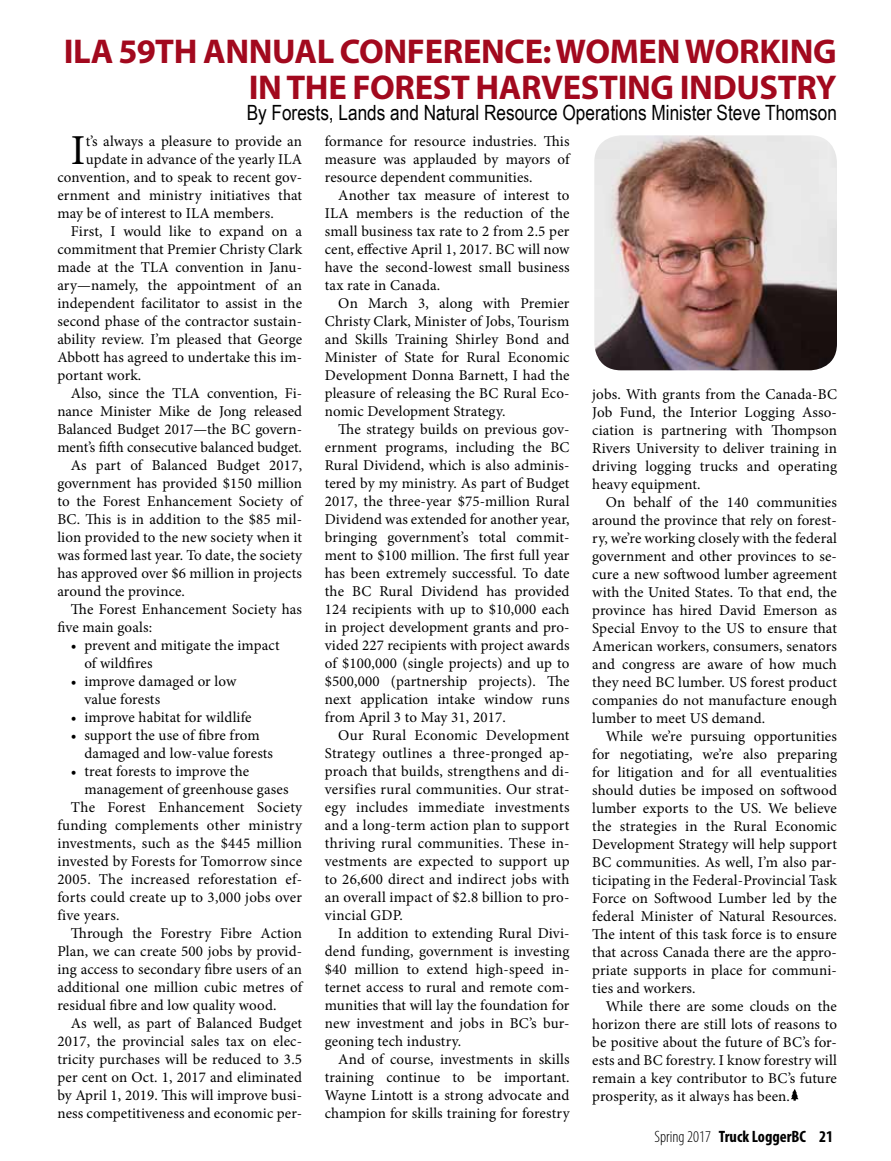
<style>
.page{position:relative;width:891px;height:1161px;background:#fff}
.page>*{position:absolute;margin:0;border:0;box-sizing:border-box;transform-origin:0 0}
.t1{font:42.75px "Minion Pro";color:#000}
.t2{font:700 34.5px/36px "Myriad Pro";letter-spacing:-.01em;color:#a2091e;text-align:right}
.t3{font:21px "Arial Narrow";color:#000}
.t4{font:700 condensed 16.5px "Myriad Pro";color:#000}
.t5{font:15px/18px "Minion Pro";letter-spacing:.01em;color:#000;text-align:justify}
.s1{font-weight:300}
</style>
<div class="page">
<img style="left:594px;top:135px;width:243px;height:235px">
<svg style="left:791px;top:1089px;width:8px;height:12px"></svg>
<h2 class="t2" style="left:64px;top:32px;width:774px">ILA 59TH ANNUAL CONFERENCE: WOMEN WORKING<br>IN THE FOREST HARVESTING INDUSTRY</h2>
<h3 class="t3" style="left:247px;top:98px;width:592px">By Forests, Lands and Natural Resource Operations Minister Steve Thomson</h3>
<h1 class="t1" style="left:71px;top:122px;width:16px">I</h1>
<p class="t5" style="left:86px;top:133px;width:218px">t’s always a pleasure to provide an</p>
<p class="t5" style="left:325px;top:133px;width:246px">formance for resource industries. This measure was applauded by mayors of resource dependent communities.</p>
<p class="t5" style="left:325px;top:187px;width:246px;text-indent:13px">Another tax measure of interest to ILA members is the reduction of the small business tax rate to 2 from 2.5 per cent, effective April 1, 2017. BC will now have the second-lowest small business tax rate in Canada.</p>
<p class="t5" style="left:325px;top:295px;width:246px;text-indent:13px">On March 3, along with Premier Christy Clark, Minister of Jobs, Tourism and Skills Training Shirley Bond and Minister of State for Rural Economic Development Donna Barnett, I had the pleasure of releasing the BC Rural Eco&shy;nomic Development Strategy.</p>
<p class="t5" style="left:325px;top:421px;width:246px;text-indent:14px">The strategy builds on previous gov&shy;ernment programs, including the BC Rural Dividend, which is also adminis&shy;tered by my ministry. As part of Budget 2017, the three-year $75-million Rural Dividend was extended for another year, bringing government’s total commit&shy;ment to $100 million. The first full year has been extremely successful. To date the BC Rural Dividend has provided 124 recipients with up to $10,000 each in project development grants and pro&shy;vided 227 recipients with project awards of $100,000 (single projects) and up to $500,000 (partnership projects). The next application intake window runs from April 3 to May 31, 2017.</p>
<p class="t5" style="left:325px;top:727px;width:246px;text-indent:14px">Our Rural Economic Development Strategy outlines a three-pronged ap&shy;proach that builds, strengthens and di&shy;versifies rural communities. Our strat&shy;egy includes immediate investments and a long-term action plan to support thriving rural communities. These in&shy;vestments are expected to support up to 26,600 direct and indirect jobs with an overall impact of $2.8 billion to pro&shy;vincial GDP.</p>
<p class="t5" style="left:325px;top:925px;width:246px;text-indent:14px">In addition to extending Rural Divi&shy;dend funding, government is investing $40 million to extend high-speed in&shy;ternet access to rural and remote com&shy;munities that will lay the foundation for new investment and jobs in BC’s bur&shy;geoning tech industry.</p>
<p class="t5" style="left:325px;top:1051px;width:246px;text-indent:14px">And of course, investments in skills training continue to be important.<br>Wayne Lintott is a strong advocate and champion for skills training for forestry</p>
<p class="t5" style="left:86px;top:151px;width:218px">update in advance of the yearly ILA</p>
<p class="t5" style="left:57px;top:169px;width:246px">convention, and to speak to recent gov-</p>
<p class="t5" style="left:57px;top:187px;width:246px">ernment and ministry initiatives that</p>
<p class="t5" style="left:57px;top:205px;width:218px">may be of interest to ILA members.</p>
<p class="t5" style="left:71px;top:223px;width:233px">First, I would like to expand on a</p>
<p class="t5" style="left:57px;top:241px;width:246px">commitment that Premier Christy Clark</p>
<p class="t5" style="left:57px;top:259px;width:246px">made at the TLA convention in Janu-</p>
<p class="t5" style="left:57px;top:277px;width:246px">ary—namely, the appointment of an</p>
<p class="t5" style="left:57px;top:295px;width:246px">independent facilitator to assist in the</p>
<p class="t5" style="left:57px;top:313px;width:246px">second phase of the contractor sustain-</p>
<p class="t5" style="left:57px;top:331px;width:246px">ability review. I’m pleased that George</p>
<p class="t5" style="left:57px;top:349px;width:246px">Abbott has agreed to undertake this im-</p>
<p class="t5" style="left:57px;top:367px;width:85px">portant work.</p>
<p class="t5" style="left:71px;top:385px;width:233px">Also, since the TLA convention, Fi-</p>
<p class="t5" style="left:57px;top:403px;width:246px">nance Minister Mike de Jong released</p>
<p class="t5" style="left:57px;top:421px;width:246px">Balanced Budget 2017—the BC govern-</p>
<p class="t5" style="left:57px;top:439px;width:246px">ment’s fifth consecutive balanced budget.</p>
<p class="t5" style="left:71px;top:457px;width:233px">As part of Balanced Budget 2017,</p>
<p class="t5" style="left:57px;top:475px;width:246px">government has provided $150 million</p>
<p class="t5" style="left:57px;top:493px;width:246px">to the Forest Enhancement Society of</p>
<p class="t5" style="left:57px;top:511px;width:246px">BC. This is in addition to the $85 mil-</p>
<p class="t5" style="left:57px;top:529px;width:246px">lion provided to the new society when it</p>
<p class="t5" style="left:57px;top:547px;width:246px">was formed last year. To date, the society</p>
<p class="t5" style="left:57px;top:565px;width:246px">has approved over $6 million in projects</p>
<p class="t5" style="left:57px;top:583px;width:129px">around the province.</p>
<p class="t5" style="left:71px;top:601px;width:233px">The Forest Enhancement Society has</p>
<p class="t5" style="left:57px;top:619px;width:96px">five main goals:</p>
<p class="t5" style="left:84px;top:637px;width:197px;text-indent:-14px">• prevent and mitigate the impact of wildfires</p>
<p class="t5" style="left:84px;top:673px;width:153px;text-indent:-14px">• improve damaged or low value forests</p>
<p class="t5" style="left:71px;top:709px;width:182px">• improve habitat for wildlife</p>
<p class="t5" style="left:84px;top:727px;width:190px;text-indent:-14px">• support the use of fibre from damaged and low-value forests</p>
<p class="t5" style="left:71px;top:763px;width:180px">• treat forests to improve the</p>
<p class="t5" style="left:84px;top:781px;width:206px">management of greenhouse gases</p>
<p class="t5" style="left:71px;top:799px;width:233px">The Forest Enhancement Society</p>
<p class="t5" style="left:57px;top:817px;width:246px">funding complements other ministry</p>
<p class="t5" style="left:57px;top:835px;width:246px">investments, such as the $445 million</p>
<p class="t5" style="left:57px;top:853px;width:246px">invested by Forests for Tomorrow since</p>
<p class="t5" style="left:57px;top:871px;width:246px">2005. The increased reforestation ef-</p>
<p class="t5" style="left:57px;top:889px;width:246px">forts could create up to 3,000 jobs over</p>
<p class="t5" style="left:57px;top:907px;width:64px">five years.</p>
<p class="t5" style="left:71px;top:925px;width:233px">Through the Forestry Fibre Action</p>
<p class="t5" style="left:57px;top:943px;width:246px">Plan, we can create 500 jobs by provid-</p>
<p class="t5" style="left:57px;top:961px;width:246px">ing access to secondary fibre users of an</p>
<p class="t5" style="left:57px;top:979px;width:246px">additional one million cubic metres of</p>
<p class="t5" style="left:57px;top:997px;width:221px">residual fibre and low quality wood.</p>
<p class="t5" style="left:71px;top:1015px;width:233px">As well, as part of Balanced Budget</p>
<p class="t5" style="left:57px;top:1033px;width:246px">2017, the provincial sales tax on elec-</p>
<p class="t5" style="left:57px;top:1051px;width:246px">tricity purchases will be reduced to 3.5</p>
<p class="t5" style="left:57px;top:1069px;width:246px">per cent on Oct. 1, 2017 and eliminated</p>
<p class="t5" style="left:57px;top:1087px;width:246px">by April 1, 2019. This will improve busi-</p>
<p class="t5" style="left:57px;top:1105px;width:246px">ness competitiveness and economic per-</p>
<p class="t5" style="left:592px;top:385px;width:246px">jobs. With grants from the Canada-BC Job Fund, the Interior Logging Asso&shy;ciation is partnering with Thompson Rivers University to deliver training in driving logging trucks and operating heavy equipment.</p>
<p class="t5" style="left:592px;top:493px;width:246px;text-indent:14px">On behalf of the 140 communities around the province that rely on forest&shy;ry, we’re working closely with the federal government and other provinces to se&shy;cure a new softwood lumber agreement with the United States. To that end, the province has hired David Emerson as Special Envoy to the US to ensure that American workers, consumers, senators and congress are aware of how much they need BC lumber. US forest product companies do not manufacture enough lumber to meet US demand.</p>
<p class="t5" style="left:592px;top:727px;width:246px;text-indent:14px">While we’re pursuing opportunities for negotiating, we’re also preparing for litigation and for all eventualities should duties be imposed on softwood lumber exports to the US. We believe the strategies in the Rural Economic Development Strategy will help support BC communities. As well, I’m also par&shy;ticipating in the Federal-Provincial Task Force on Softwood Lumber led by the federal Minister of Natural Resources.<br>The intent of this task force is to ensure that across Canada there are the appro&shy;priate supports in place for communi&shy;ties and workers.</p>
<p class="t5" style="left:592px;top:997px;width:246px;text-indent:14px">While there are some clouds on the horizon there are still lots of reasons to be positive about the future of BC’s for&shy;ests and BC forestry. I know forestry will remain a key contributor to BC’s future prosperity, as it always has been.</p>
<p class="t4" style="left:655px;top:1126px;width:180px"><span class="s1">Spring 2017</span> Truck LoggerBC 21</p>
</div>
